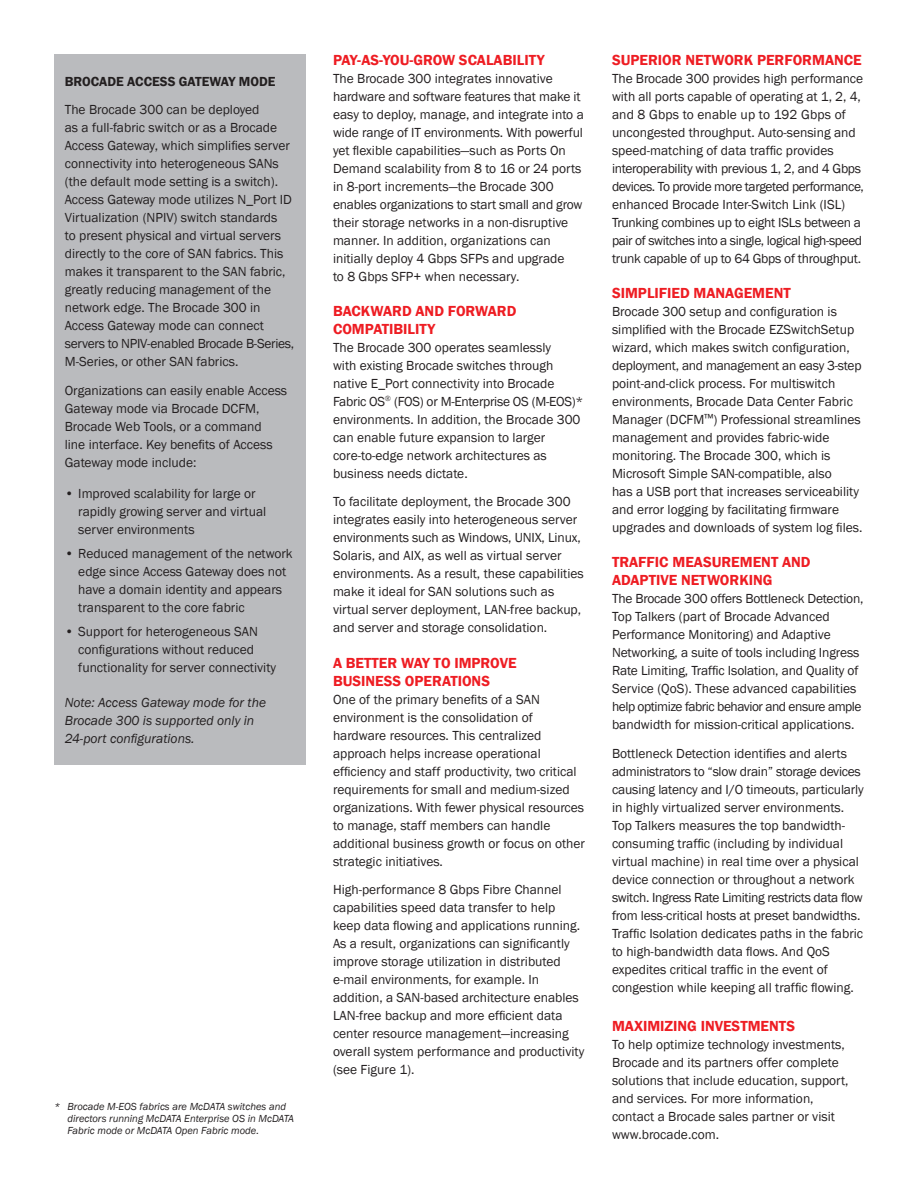
<style>
.page{position:relative;width:918px;height:1188px;background:#fff}
.page>*{position:absolute;margin:0;border:0;box-sizing:border-box;transform-origin:0 0}
.Body_Text_10pt_Subhe{font:600 15px/18px "Franklin Gothic";color:#ee1d23}
.Body_Text_9pt_Book{font:13.5px/18px "Franklin Gothic";color:#231f20}
.Body_Text_9pt_Book-2{font:13.5px/18px "Franklin Gothic";letter-spacing:-.02em;color:#231f20}
.Body_Text_Bulleted{font:13.5px/18px "Franklin Gothic";color:#231f20}
.Body_Text_Bulleted-2{font:italic 13.5px/18px "Franklin Gothic";color:#231f20}
.Body_Text_9pt_Book-3{font:600 13.5px "Franklin Gothic";color:#231f20}
.Legal_Text_7pt_Book{font:italic 10.5px/12px "Franklin Gothic";color:#231f20}
.s1{font-size:12px}
</style>
<div class="page">
<div style="left:54px;top:54px;width:252px;height:711px;background:#babbbe"></div>
<p class="Body_Text_9pt_Book-3" style="left:65px;top:73px;width:212px">BROCADE ACCESS GATEWAY MODE</p>
<p class="Body_Text_9pt_Book" style="left:65px;top:101px;width:231px">The Brocade 300 can be deployed<br>as a full-fabric switch or as a Brocade Access Gateway, which simplifies server connectivity into heterogeneous SANs (the default mode setting is a switch).<br>Access Gateway mode utilizes N_Port ID Virtualization (NPIV) switch standards<br>to present physical and virtual servers directly to the core of SAN fabrics. This makes it transparent to the SAN fabric, greatly reducing management of the network edge. The Brocade 300 in Access Gateway mode can connect servers to NPIV-enabled Brocade B-Series, M-Series, or other SAN fabrics.</p>
<p class="Body_Text_9pt_Book" style="left:65px;top:382px;width:224px">Organizations can easily enable Access<br>Gateway mode via Brocade DCFM,<br>Brocade Web Tools, or a command<br>line interface. Key benefits of Access<br>Gateway mode include:</p>
<p class="Body_Text_Bulleted" style="left:78px;top:485px;width:190px;text-indent:-14px">• Improved scalability for large or rapidly growing server and virtual server environments</p>
<p class="Body_Text_Bulleted" style="left:78px;top:545px;width:216px;text-indent:-14px">• Reduced management of the network edge since Access Gateway does not have a domain identity and appears transparent to the core fabric</p>
<p class="Body_Text_Bulleted" style="left:78px;top:623px;width:199px;text-indent:-14px">• Support for heterogeneous SAN configurations without reduced functionality for server connectivity</p>
<p class="Body_Text_Bulleted-2" style="left:65px;top:693px;width:203px">Note: Access Gateway mode for the<br>Brocade 300 is supported only in<br>24-port configurations.</p>
<p class="Legal_Text_7pt_Book" style="left:68px;top:1101px;width:228px;text-indent:-14px">* Brocade M-EOS fabrics are McDATA switches and directors running McDATA Enterprise OS in McDATA<br>Fabric mode or McDATA Open Fabric mode.</p>
<p class="Body_Text_10pt_Subhe" style="left:333px;top:51px;width:213px">PAY-AS-YOU-GROW SCALABILITY</p>
<p class="Body_Text_9pt_Book" style="left:333px;top:69px;width:252px">The Brocade 300 integrates innovative hardware and software features that make it easy to deploy, manage, and integrate into a wide range of IT environments. With powerful yet flexible capabilities—such as Ports On Demand scalability from 8 to 16 or 24 ports in 8-port increments—the Brocade 300 enables organizations to start small and grow their storage networks in a non-disruptive manner. In addition, organizations can initially deploy 4 Gbps SFPs and upgrade<br>to 8 Gbps SFP+ when necessary.</p>
<p class="Body_Text_10pt_Subhe" style="left:333px;top:302px;width:185px">BACKWARD AND FORWARD<br>COMPATIBILITY</p>
<p class="Body_Text_9pt_Book" style="left:333px;top:339px;width:252px">The Brocade 300 operates seamlessly<br>with existing Brocade switches through native E_Port connectivity into Brocade Fabric OS (FOS) or M-Enterprise OS (M-EOS)* environments. In addition, the Brocade 300 can enable future expansion to larger core-to-edge network architectures as business needs dictate.</p>
<p class="Body_Text_9pt_Book" style="left:333px;top:493px;width:252px">To facilitate deployment, the Brocade 300 integrates easily into heterogeneous server environments such as Windows, UNIX, Linux, Solaris, and AIX, as well as virtual server environments. As a result, these capabilities make it ideal for SAN solutions such as virtual server deployment, LAN-free backup, and server and storage consolidation.</p>
<p class="Body_Text_10pt_Subhe" style="left:333px;top:654px;width:185px">A BETTER WAY TO IMPROVE<br>BUSINESS OPERATIONS</p>
<p class="Body_Text_9pt_Book" style="left:333px;top:690px;width:253px">One of the primary benefits of a SAN environment is the consolidation of hardware resources. This centralized approach helps increase operational efficiency and staff productivity, two critical requirements for small and medium-sized organizations. With fewer physical resources to manage, staff members can handle additional business growth or focus on other strategic initiatives.</p>
<p class="Body_Text_9pt_Book" style="left:333px;top:881px;width:253px">High-performance 8 Gbps Fibre Channel capabilities speed data transfer to help keep data flowing and applications running.<br>As a result, organizations can significantly improve storage utilization in distributed e-mail environments, for example. In addition, a SAN-based architecture enables LAN-free backup and more efficient data center resource management—increasing overall system performance and productivity (see Figure 1).</p>
<p class="Body_Text_10pt_Subhe" style="left:612px;top:51px;width:251px">SUPERIOR NETWORK PERFORMANCE</p>
<p class="Body_Text_9pt_Book-2" style="left:612px;top:69px;width:254px">The Brocade 300 provides high performance with all ports capable of operating at 1, 2, 4, and 8 Gbps to enable up to 192 Gbps of uncongested throughput. Auto-sensing and speed-matching of data traffic provides interoperability with previous 1, 2, and 4 Gbps devices. To provide more targeted performance, enhanced Brocade Inter-Switch Link (ISL)<br>Trunking combines up to eight ISLs between a pair of switches into a single, logical high-speed trunk capable of up to 64 Gbps of throughput.</p>
<p class="Body_Text_10pt_Subhe" style="left:612px;top:284px;width:180px">SIMPLIFIED MANAGEMENT</p>
<p class="Body_Text_9pt_Book" style="left:612px;top:303px;width:252px">Brocade 300 setup and configuration is simplified with the Brocade EZSwitchSetup wizard, which makes switch configuration, deployment, and management an easy 3-step point-and-click process. For multiswitch environments, Brocade Data Center Fabric Manager (DCFM<span class="s1">™</span>) Professional streamlines management and provides fabric-wide monitoring. The Brocade 300, which is Microsoft Simple SAN-compatible, also<br>has a USB port that increases serviceability and error logging by facilitating firmware upgrades and downloads of system log files.</p>
<p class="Body_Text_10pt_Subhe" style="left:612px;top:553px;width:200px">TRAFFIC MEASUREMENT AND<br>ADAPTIVE NETWORKING</p>
<p class="Body_Text_9pt_Book" style="left:612px;top:590px;width:253px">The Brocade 300 offers Bottleneck Detection, Top Talkers (part of Brocade Advanced Performance Monitoring) and Adaptive Networking, a suite of tools including Ingress Rate Limiting, Traffic Isolation, and Quality of Service (QoS). These advanced capabilities help optimize fabric behavior and ensure ample bandwidth for mission-critical applications.</p>
<p class="Body_Text_9pt_Book" style="left:612px;top:744px;width:253px">Bottleneck Detection identifies and alerts administrators to “slow drain” storage devices causing latency and I/O timeouts, particularly in highly virtualized server environments.<br>Top Talkers measures the top bandwidth&shy;consuming traffic (including by individual virtual machine) in real time over a physical device connection or throughout a network switch. Ingress Rate Limiting restricts data flow from less-critical hosts at preset bandwidths.<br>Traffic Isolation dedicates paths in the fabric to high-bandwidth data flows. And QoS expedites critical traffic in the event of congestion while keeping all traffic flowing.</p>
<p class="Body_Text_10pt_Subhe" style="left:612px;top:1017px;width:185px">MAXIMIZING INVESTMENTS</p>
<p class="Body_Text_9pt_Book" style="left:612px;top:1035px;width:238px">To help optimize technology investments, Brocade and its partners offer complete solutions that include education, support, and services. For more information, contact a Brocade sales partner or visit www.brocade.com.</p>
</div>
